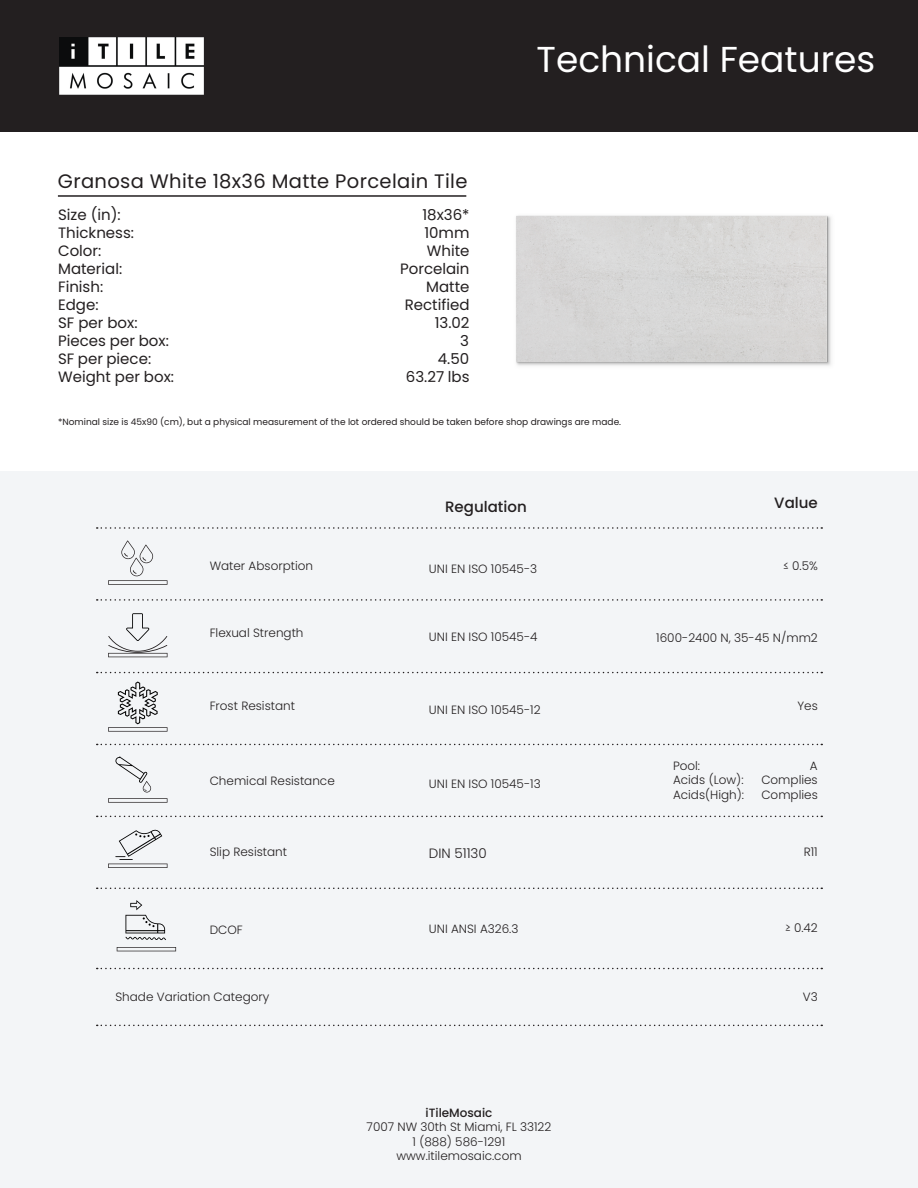
<style>
.page{position:relative;width:918px;height:1188px;background:#fff}
.page>*{position:absolute;margin:0;border:0;box-sizing:border-box;transform-origin:0 0}
.t1{font:36px "Poppins";color:#fff}
.t2{font:19.5px "Poppins";letter-spacing:.02em;color:#231f20}
.t3{font:15px "Poppins";color:#231f20}
.t4{font:500 15px "Poppins";color:#231f20}
.t5{font:300 13.5px "Poppins";color:#231f20}
.t6{font:300 12px/14.4px "Poppins";color:#231f20;text-align:center}
.t7{font:500 12px "Poppins";color:#231f20}
.t8{font:9px "Poppins";color:#231f20}
</style>
<div class="page">
<div style="left:516px;top:215px;width:315px;height:151px;background:#d7d7d6"></div>
<div style="left:0;top:0;width:918px;height:132px;background:#231f20"></div>
<img style="left:59px;top:37px;width:144px;height:57px">
<hr style="left:58px;top:195px;width:408px;height:2px;background:#231f20">
<div style="left:0;top:471px;width:918px;height:717px;background:#f3f5f7"></div>
<svg style="left:97px;top:527px;width:725px;height:2px"></svg>
<svg style="left:108px;top:653px;width:60px;height:4px"></svg>
<svg style="left:108px;top:613px;width:59px;height:40px"></svg>
<svg style="left:115px;top:757px;width:36px;height:36px"></svg>
<svg style="left:108px;top:864px;width:60px;height:4px"></svg>
<svg style="left:115px;top:829px;width:47px;height:31px"></svg>
<svg style="left:108px;top:727px;width:60px;height:5px"></svg>
<svg style="left:118px;top:682px;width:40px;height:42px"></svg>
<svg style="left:97px;top:599px;width:725px;height:2px"></svg>
<svg style="left:97px;top:672px;width:725px;height:1px"></svg>
<svg style="left:97px;top:744px;width:725px;height:1px"></svg>
<svg style="left:97px;top:816px;width:725px;height:1px"></svg>
<svg style="left:97px;top:888px;width:725px;height:1px"></svg>
<svg style="left:121px;top:541px;width:32px;height:35px"></svg>
<svg style="left:97px;top:968px;width:725px;height:1px"></svg>
<svg style="left:97px;top:1025px;width:725px;height:1px"></svg>
<svg style="left:117px;top:947px;width:59px;height:4px"></svg>
<svg style="left:125px;top:900px;width:41px;height:40px"></svg>
<h2 class="t2" style="left:58px;top:170px;width:411px">Granosa White 18x36 Matte Porcelain Tile</h2>
<p class="t3" style="left:58px;top:206px;width:64px">Size (in):</p>
<p class="t3" style="left:422px;top:206px;width:49px">18x36*</p>
<p class="t3" style="left:58px;top:224px;width:77px">Thickness:</p>
<p class="t3" style="left:424px;top:224px;width:47px">10mm</p>
<p class="t3" style="left:58px;top:242px;width:45px">Color:</p>
<p class="t3" style="left:427px;top:242px;width:44px">White</p>
<p class="t3" style="left:58px;top:260px;width:66px">Material:</p>
<p class="t3" style="left:400px;top:260px;width:71px">Porcelain</p>
<p class="t3" style="left:58px;top:278px;width:47px">Finish:</p>
<p class="t3" style="left:426px;top:278px;width:45px">Matte</p>
<p class="t3" style="left:58px;top:296px;width:42px">Edge:</p>
<p class="t3" style="left:405px;top:296px;width:66px">Rectified</p>
<p class="t3" style="left:58px;top:314px;width:81px">SF per box:</p>
<p class="t3" style="left:435px;top:314px;width:36px">13.02</p>
<p class="t3" style="left:58px;top:332px;width:112px">Pieces per box:</p>
<p class="t3" style="left:460px;top:332px;width:10px">3</p>
<p class="t3" style="left:58px;top:350px;width:95px">SF per piece:</p>
<p class="t3" style="left:438px;top:350px;width:33px">4.50</p>
<p class="t3" style="left:58px;top:368px;width:117px">Weight per box:</p>
<p class="t3" style="left:406px;top:368px;width:65px">63.27 lbs</p>
<h1 class="t1" style="left:537px;top:38px;width:340px">Technical Features</h1>
<p class="t8" style="left:58px;top:417px;width:565px">*Nominal size is 45x90 (cm), but a physical measurement of the lot ordered should be taken before shop drawings are made.</p>
<p class="t4" style="left:445px;top:498px;width:83px">Regulation</p>
<p class="t4" style="left:774px;top:494px;width:45px">Value</p>
<p class="t6" style="left:210px;top:559px;width:105px">Water Absorption</p>
<p class="t6" style="left:429px;top:562px;width:110px">UNI EN ISO 10545-3</p>
<p class="t6" style="left:783px;top:559px;width:36px">≤ 0.5%</p>
<p class="t6" style="left:210px;top:626px;width:95px">Flexual Strength</p>
<p class="t6" style="left:429px;top:630px;width:110px">UNI EN ISO 10545-4</p>
<p class="t6" style="left:656px;top:630px;width:163px">1600-2400 N, 35-45 N/mm2</p>
<p class="t6" style="left:210px;top:699px;width:87px">Frost Resistant</p>
<p class="t6" style="left:429px;top:702px;width:113px">UNI EN ISO 10545-12</p>
<p class="t6" style="left:797px;top:699px;width:22px">Yes</p>
<p class="t6" style="left:210px;top:774px;width:127px">Chemical Resistance</p>
<p class="t6" style="left:429px;top:777px;width:113px">UNI EN ISO 10545-13</p>
<p class="t6" style="left:673px;top:759px;width:29px">Pool:</p>
<p class="t6" style="left:810px;top:759px;width:9px">A</p>
<p class="t6" style="left:673px;top:773px;width:72px">Acids (Low):</p>
<p class="t6" style="left:761px;top:773px;width:58px">Complies</p>
<p class="t6" style="left:673px;top:787px;width:73px">Acids(High):</p>
<p class="t6" style="left:761px;top:787px;width:58px">Complies</p>
<p class="t6" style="left:210px;top:845px;width:79px">Slip Resistant</p>
<p class="t5" style="left:429px;top:846px;width:60px">DIN 51130</p>
<p class="t6" style="left:804px;top:845px;width:16px">R11</p>
<p class="t6" style="left:210px;top:922px;width:35px">DCOF</p>
<p class="t6" style="left:785px;top:920px;width:34px">≥ 0.42</p>
<p class="t6" style="left:429px;top:922px;width:91px">UNI ANSI A326.3</p>
<p class="t6" style="left:115px;top:989px;width:155px">Shade Variation Category</p>
<p class="t6" style="left:803px;top:989px;width:16px">V3</p>
<p class="t7" style="left:426px;top:1106px;width:68px">iTileMosaic</p>
<p class="t6" style="left:367px;top:1120px;width:186px">7007 NW 30th St Miami, FL 33122<br>1 (888) 586-1291 www.itilemosaic.com</p>
</div>
